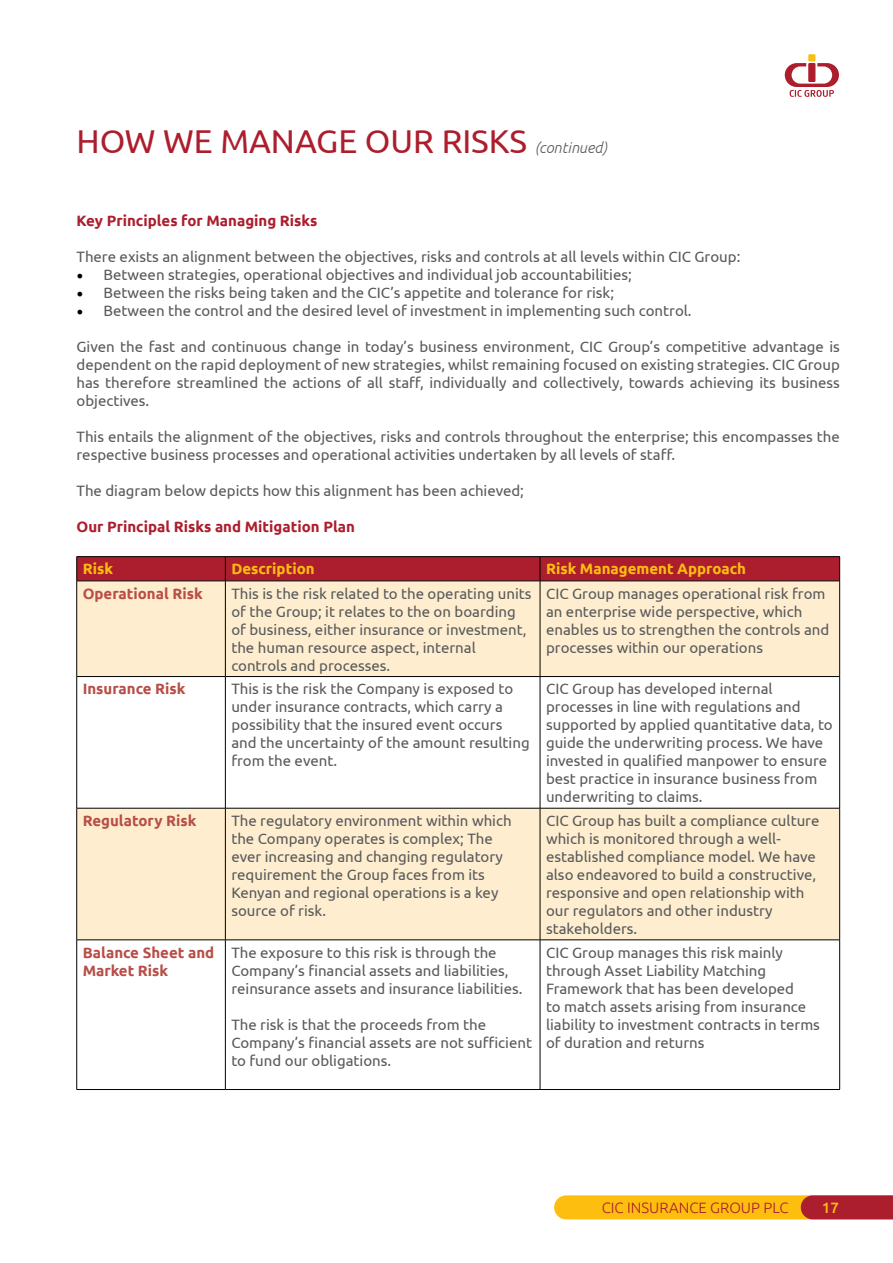
<style>
.page{position:relative;width:893px;height:1263px;background:#fff}
.page>*{position:absolute;margin:0;border:0;box-sizing:border-box;transform-origin:0 0}
.t1{font:33px "Ubuntu";color:#ac1e2d}
.t2{font:15px/18px "Ubuntu";color:#58595b}
.t3{font:700 15px/18px "Ubuntu";color:#b84e47}
.t4{font:700 15px "Ubuntu";color:#ac1e2d}
.t5{font:700 15px "Ubuntu";color:#febe10}
.t6{font:300 15px "Ubuntu";color:#ac1e2d}
.t7{font:500 15px "Ubuntu";color:#febe10}
.s1{font-weight:300;font-style:italic;font-size:15px;color:#58595b}
.s2{font-family:"Minion Pro";font-size:18px;color:#000}
</style>
<div class="page">
<svg style="left:554px;top:1195px;width:339px;height:24px;background:#e8951c"></svg>
<div style="left:808px;top:54px;width:7px;height:7px;background:#f8be15"></div>
<svg style="left:785px;top:63px;width:54px;height:34px"></svg>
<svg style="left:77px;top:582px;width:762px;height:357px;fill:#feeecf"></svg>
<hr style="left:77px;top:556px;width:148px;height:1px;background:#000">
<hr style="left:225px;top:556px;width:315px;height:1px;background:#000">
<hr style="left:540px;top:556px;width:300px;height:1px;background:#000">
<svg style="left:76px;top:557px;width:764px;height:24px;background:#a51d2c"></svg>
<hr style="left:77px;top:581px;width:148px;height:1px;background:#000">
<hr style="left:76px;top:581px;width:1px;height:95px;background:#000">
<hr style="left:225px;top:581px;width:315px;height:1px;background:#000">
<hr style="left:225px;top:581px;width:1px;height:95px;background:#000">
<hr style="left:540px;top:581px;width:300px;height:1px;background:#000">
<hr style="left:540px;top:581px;width:1px;height:95px;background:#000">
<hr style="left:839px;top:581px;width:1px;height:95px;background:#000">
<hr style="left:77px;top:676px;width:148px;height:1px;background:#000">
<hr style="left:76px;top:677px;width:1px;height:131px;background:#000">
<hr style="left:225px;top:676px;width:315px;height:1px;background:#000">
<hr style="left:225px;top:677px;width:1px;height:131px;background:#000">
<hr style="left:540px;top:676px;width:300px;height:1px;background:#000">
<hr style="left:540px;top:677px;width:1px;height:131px;background:#000">
<hr style="left:839px;top:677px;width:1px;height:131px;background:#000">
<hr style="left:77px;top:808px;width:148px;height:1px;background:#000">
<hr style="left:76px;top:808px;width:1px;height:132px;background:#000">
<hr style="left:225px;top:808px;width:315px;height:1px;background:#000">
<hr style="left:225px;top:808px;width:1px;height:132px;background:#000">
<hr style="left:540px;top:808px;width:300px;height:1px;background:#000">
<hr style="left:540px;top:808px;width:1px;height:132px;background:#000">
<hr style="left:839px;top:808px;width:1px;height:132px;background:#000">
<hr style="left:77px;top:939px;width:148px;height:1px;background:#000">
<hr style="left:76px;top:940px;width:1px;height:149px;background:#000">
<hr style="left:225px;top:939px;width:315px;height:1px;background:#000">
<hr style="left:225px;top:940px;width:1px;height:149px;background:#000">
<hr style="left:540px;top:939px;width:300px;height:1px;background:#000">
<hr style="left:540px;top:940px;width:1px;height:149px;background:#000">
<hr style="left:839px;top:940px;width:1px;height:149px;background:#000">
<hr style="left:77px;top:1089px;width:148px;height:1px;background:#000">
<hr style="left:225px;top:1089px;width:315px;height:1px;background:#000">
<hr style="left:540px;top:1089px;width:300px;height:1px;background:#000">
<h1 class="t1" style="left:77px;top:121px;width:532px">HOW WE MANAGE OUR RISKS <span class="s1">(continued)</span></h1>
<p class="t4" style="left:77px;top:212px;width:242px">Key Principles for Managing Risks</p>
<p class="t2" style="left:77px;top:248px;width:665px">There exists an alignment between the objectives, risks and controls at all levels within CIC Group:</p>
<p class="t2" style="left:77px;top:266px;width:557px"><span class="s2">•</span> Between strategies, operational objectives and individual job accountabilities;</p>
<p class="t2" style="left:77px;top:284px;width:539px"><span class="s2">•</span> Between the risks being taken and the CIC’s appetite and tolerance for risk;</p>
<p class="t2" style="left:77px;top:302px;width:617px"><span class="s2">•</span> Between the control and the desired level of investment in implementing such control.</p>
<p class="t2" style="left:77px;top:338px;width:765px;text-align:justify">Given the fast and continuous change in today’s business environment, CIC Group’s competitive advantage is dependent on the rapid deployment of new strategies, whilst remaining focused on existing strategies. CIC Group has therefore streamlined the actions of all staff, individually and collectively, towards achieving its business objectives.</p>
<p class="t2" style="left:77px;top:428px;width:765px">This entails the alignment of the objectives, risks and controls throughout the enterprise; this encompasses the respective business processes and operational activities undertaken by all levels of staff.</p>
<p class="t2" style="left:77px;top:482px;width:449px">The diagram below depicts how this alignment has been achieved;</p>
<p class="t4" style="left:77px;top:518px;width:280px">Our Principal Risks and Mitigation Plan</p>
<p class="t5" style="left:83px;top:560px;width:32px">Risk</p>
<p class="t5" style="left:231px;top:560px;width:85px">Description</p>
<p class="t5" style="left:546px;top:560px;width:202px">Risk Management Approach</p>
<p class="t3" style="left:83px;top:584px;width:122px">Operational Risk</p>
<p class="t2" style="left:231px;top:584px;width:302px">This is the risk related to the operating units of the Group; it relates to the on boarding of business, either insurance or investment, the human resource aspect, internal controls and processes.</p>
<p class="t2" style="left:546px;top:584px;width:285px">CIC Group manages operational risk from an enterprise wide perspective, which enables us to strengthen the controls and processes within our operations</p>
<p class="t3" style="left:83px;top:680px;width:104px">Insurance Risk</p>
<p class="t2" style="left:231px;top:679px;width:300px">This is the risk the Company is exposed to under insurance contracts, which carry a possibility that the insured event occurs and the uncertainty of the amount resulting from the event.</p>
<p class="t2" style="left:546px;top:679px;width:288px">CIC Group has developed internal processes in line with regulations and supported by applied quantitative data, to guide the underwriting process. We have invested in qualified manpower to ensure best practice in insurance business from underwriting to claims.</p>
<p class="t3" style="left:83px;top:811px;width:115px">Regulatory Risk</p>
<p class="t2" style="left:231px;top:811px;width:282px">The regulatory environment within which the Company operates is complex; The ever increasing and changing regulatory requirement the Group faces from its Kenyan and regional operations is a key source of risk.</p>
<p class="t2" style="left:546px;top:811px;width:275px">CIC Group has built a compliance culture which is monitored through a well&shy;established compliance model. We have also endeavored to build a constructive, responsive and open relationship with our regulators and other industry stakeholders.</p>
<p class="t3" style="left:83px;top:943px;width:133px">Balance Sheet and<br>Market Risk</p>
<p class="t2" style="left:231px;top:943px;width:293px">The exposure to this risk is through the<br>Company’s financial assets and liabilities, reinsurance assets and insurance liabilities.</p>
<p class="t2" style="left:231px;top:1015px;width:302px">The risk is that the proceeds from the<br>Company’s financial assets are not sufficient to fund our obligations.</p>
<p class="t2" style="left:546px;top:943px;width:275px">CIC Group manages this risk mainly through Asset Liability Matching Framework that has been developed<br>to match assets arising from insurance liability to investment contracts in terms of duration and returns</p>
<p class="t6" style="left:602px;top:1198px;width:188px">CIC INSURANCE GROUP PLC</p>
<p class="t7" style="left:822px;top:1198px;width:19px">17</p>
</div>
